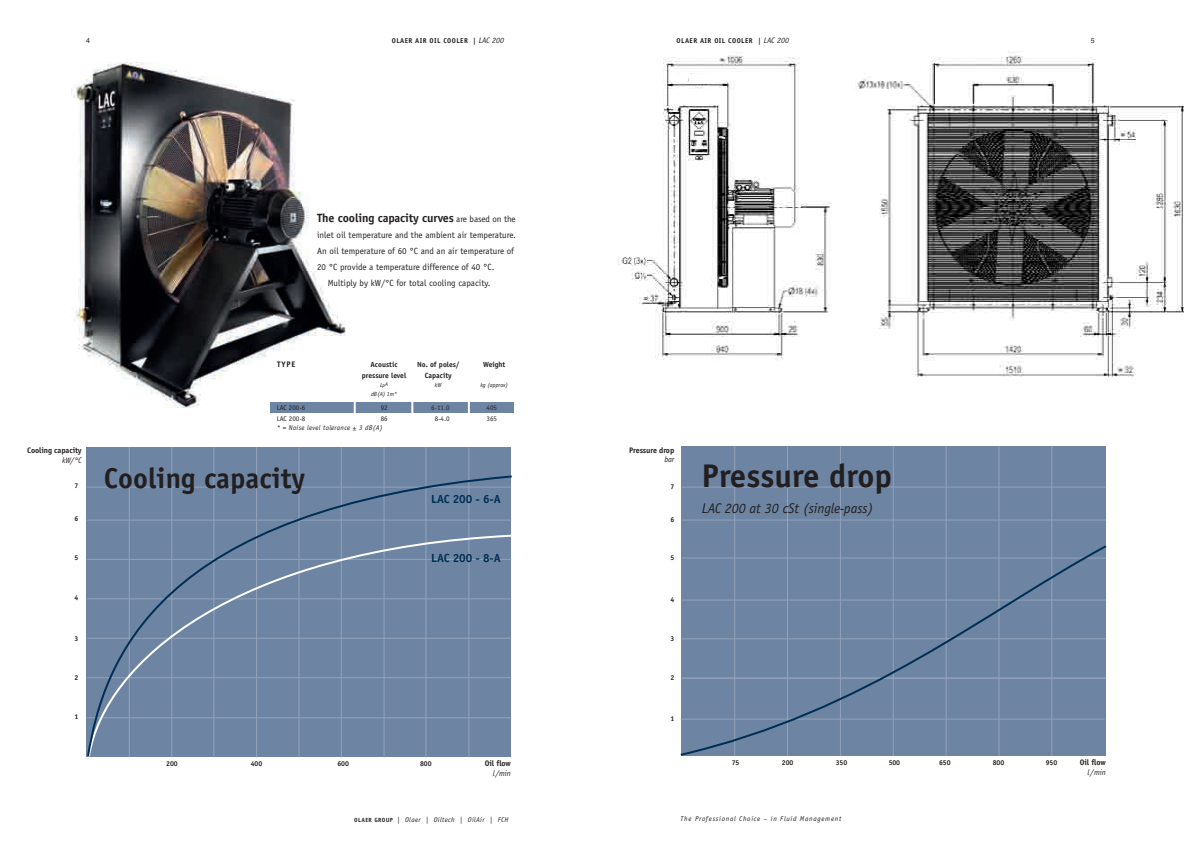
<style>
.page{position:relative;width:1191px;height:842px;background:#fff}
.page>*{position:absolute;margin:0;border:0;box-sizing:border-box;transform-origin:0 0}
.t1{font:700 32.9px "Officina Sans";color:#231f20}
.t2{font:700 28.8px "Officina Sans";color:#231f20}
.t3{font:italic 14.1px "Officina Sans";letter-spacing:-.01em;color:#231f20}
.t4{font:700 12px "Officina Sans";letter-spacing:-.01em;color:#231f20}
.t5{font:700 11.8px "Officina Sans";letter-spacing:-.01em;color:#002e54}
.t6{font:9px "Officina Sans";color:#231f20}
.t7{font:700 8px "Officina Sans";letter-spacing:-.01em;color:#231f20}
.t8{font:italic 8px "Officina Sans";letter-spacing:-.01em;color:#231f20}
.t9{font:700 7.5px "Officina Sans";color:#231f20}
.t10{font:700 7px "Officina Sans";letter-spacing:.055em;color:#231f20}
.t11{font:italic 7px "Officina Sans";letter-spacing:.05em;color:#231f20}
.t12{font:italic 7px "Officina Sans";letter-spacing:.1em;color:#231f20}
.t13{font:7px "Officina Sans";color:#231f20}
.t14{font:7px "Helvetica";color:#231f20}
.t15{font:italic 6px "Officina Sans";color:#231f20}
.t16{font:italic 5.4px "Officina Sans";color:#231f20}
.s1{font-weight:400;font-style:italic;font-size:8px}
.s2{font-weight:400;font-size:9px}
.s3{font-size:6px}
.s4{font-weight:700;font-style:normal;font-size:6px}
</style>
<div class="page">
<div style="left:87px;top:447px;width:424px;height:310px;background:#6d85a3"></div>
<hr style="left:171px;top:447px;width:1px;height:310px;background:#93a2bb">
<hr style="left:129px;top:447px;width:1px;height:310px;background:#93a2bb">
<hr style="left:256px;top:447px;width:1px;height:310px;background:#93a2bb">
<hr style="left:383px;top:447px;width:1px;height:310px;background:#93a2bb">
<hr style="left:298px;top:447px;width:1px;height:310px;background:#93a2bb">
<hr style="left:213px;top:447px;width:1px;height:310px;background:#93a2bb">
<hr style="left:341px;top:447px;width:1px;height:310px;background:#93a2bb">
<hr style="left:468px;top:447px;width:1px;height:310px;background:#93a2bb">
<hr style="left:425px;top:447px;width:1px;height:310px;background:#93a2bb">
<svg style="left:86px;top:474px;width:426px;height:284px"></svg>
<div style="left:92px;top:757px;width:33px;height:9px;background:#fff"></div>
<img style="left:618px;top:52px;width:566px;height:325px">
<div style="left:681px;top:446px;width:424px;height:310px;background:#6d85a3"></div>
<hr style="left:734px;top:446px;width:1px;height:310px;background:#93a2bb">
<hr style="left:787px;top:446px;width:1px;height:310px;background:#93a2bb">
<hr style="left:840px;top:446px;width:1px;height:310px;background:#93a2bb">
<hr style="left:892px;top:446px;width:1px;height:310px;background:#93a2bb">
<hr style="left:945px;top:446px;width:1px;height:310px;background:#93a2bb">
<hr style="left:998px;top:446px;width:1px;height:310px;background:#93a2bb">
<hr style="left:1051px;top:446px;width:1px;height:310px;background:#93a2bb">
<hr style="left:682px;top:487px;width:424px;height:1px;background:#93a2bb">
<hr style="left:682px;top:520px;width:424px;height:1px;background:#93a2bb">
<svg style="left:680px;top:543px;width:427px;height:213px"></svg>
<div style="left:603px;top:345px;width:46px;height:47px;background:#fff"></div>
<img style="left:71px;top:62px;width:275px;height:345px">
<div style="left:270px;top:402px;width:244px;height:16px;background:#6d85a3"></div>
<div style="left:268px;top:413px;width:246px;height:10px;background:#fff"></div>
<hr style="left:411px;top:362px;width:2px;height:60px;background:#fff">
<hr style="left:468px;top:361px;width:2px;height:60px;background:#fff">
<hr style="left:354px;top:361px;width:2px;height:60px;background:#fff">
<hr style="left:934px;top:64px;width:1px;height:40px;background:#231f20">
<hr style="left:1092px;top:64px;width:1px;height:39px;background:#231f20">
<svg style="left:972px;top:85px;width:1px;height:19px"></svg>
<svg style="left:1052px;top:85px;width:1px;height:19px"></svg>
<svg style="left:801px;top:206px;width:28px;height:1px"></svg>
<div style="left:689px;top:74px;width:24px;height:10px;background:#fff"></div>
<p class="t14" style="left:86px;top:37px;width:5px">4</p>
<p class="t10" style="left:392px;top:38px;width:114px">OLAER AIR OIL COOLER | <span class="s1">LAC 200</span></p>
<h3 class="t4" style="left:317px;top:213px;width:200px">The cooling capacity curves <span class="s2">are based on the</span></h3>
<p class="t6" style="left:317px;top:231px;width:200px">inlet oil temperature and the ambient air temperature.</p>
<p class="t6" style="left:317px;top:247px;width:198px">An oil temperature of 60 °C and an air temperature of</p>
<p class="t6" style="left:317px;top:263px;width:179px">20 °C provide a temperature difference of 40 °C.</p>
<p class="t6" style="left:328px;top:279px;width:164px">Multiply by kW/°C for total cooling capacity.</p>
<p class="t7" style="left:27px;top:448px;width:56px">Cooling capacity</p>
<p class="t8" style="left:62px;top:457px;width:21px">kW/°C</p>
<p class="t10" style="left:74px;top:483px;width:5px">7</p>
<p class="t10" style="left:74px;top:516px;width:5px">6</p>
<p class="t10" style="left:74px;top:555px;width:5px">5</p>
<p class="t10" style="left:74px;top:595px;width:5px">4</p>
<p class="t10" style="left:74px;top:636px;width:5px">3</p>
<p class="t10" style="left:74px;top:675px;width:5px">2</p>
<p class="t10" style="left:74px;top:714px;width:5px">1</p>
<p class="t7" style="left:277px;top:361px;width:20px">TYPE</p>
<p class="t9" style="left:370px;top:362px;width:28px">Acoustic</p>
<p class="t9" style="left:417px;top:362px;width:44px">No. of poles/</p>
<p class="t9" style="left:483px;top:362px;width:24px">Weight</p>
<p class="t9" style="left:362px;top:373px;width:46px">pressure level</p>
<p class="t9" style="left:425px;top:373px;width:28px">Capacity</p>
<p class="t16" style="left:380px;top:383px;width:10px"><span class="s3">L</span>pA</p>
<p class="t15" style="left:435px;top:383px;width:8px">kW</p>
<p class="t15" style="left:480px;top:383px;width:29px">kg (approx)</p>
<p class="t15" style="left:371px;top:392px;width:28px">dB(A) 1m*</p>
<p class="t13" style="left:277px;top:404px;width:30px">LAC 200-6</p>
<p class="t13" style="left:381px;top:404px;width:8px">92</p>
<p class="t13" style="left:431px;top:404px;width:20px">6-11.0</p>
<p class="t13" style="left:486px;top:404px;width:12px">405</p>
<p class="t13" style="left:277px;top:415px;width:30px">LAC 200-8</p>
<p class="t13" style="left:381px;top:415px;width:8px">86</p>
<p class="t13" style="left:435px;top:415px;width:17px">8-4.0</p>
<p class="t13" style="left:486px;top:415px;width:12px">365</p>
<p class="t11" style="left:277px;top:424px;width:108px">* = Noise level tolerance ± 3 dB(A)</p>
<h2 class="t2" style="left:104px;top:467px;width:203px">Cooling capacity</h2>
<h3 class="t5" style="left:431px;top:494px;width:71px">LAC 200 - 6-A</h3>
<h3 class="t5" style="left:431px;top:553px;width:71px">LAC 200 - 8-A</h3>
<p class="t10" style="left:166px;top:761px;width:13px">200</p>
<p class="t10" style="left:251px;top:761px;width:13px">400</p>
<p class="t10" style="left:337px;top:761px;width:13px">600</p>
<p class="t10" style="left:420px;top:761px;width:13px">800</p>
<p class="t7" style="left:485px;top:760px;width:28px">Oil flow</p>
<p class="t8" style="left:493px;top:770px;width:20px">l/min</p>
<p class="t11" style="left:354px;top:817px;width:156px"><span class="s4">OLAER GROUP</span> | Olaer | Oiltech | OilAir | FCH</p>
<p class="t10" style="left:676px;top:38px;width:114px">OLAER AIR OIL COOLER | <span class="s1">LAC 200</span></p>
<p class="t14" style="left:1091px;top:37px;width:5px">5</p>
<p class="t7" style="left:629px;top:447px;width:47px">Pressure drop</p>
<p class="t8" style="left:664px;top:456px;width:11px">bar</p>
<p class="t10" style="left:670px;top:484px;width:5px">7</p>
<p class="t10" style="left:670px;top:517px;width:5px">6</p>
<p class="t10" style="left:670px;top:555px;width:5px">5</p>
<p class="t10" style="left:670px;top:597px;width:5px">4</p>
<p class="t10" style="left:670px;top:635px;width:5px">3</p>
<p class="t10" style="left:670px;top:675px;width:5px">2</p>
<p class="t10" style="left:670px;top:716px;width:5px">1</p>
<h1 class="t1" style="left:702px;top:464px;width:192px">Pressure drop</h1>
<h3 class="t3" style="left:702px;top:503px;width:173px">LAC 200 at 30 cSt (single-pass)</h3>
<p class="t10" style="left:732px;top:760px;width:9px">75</p>
<p class="t10" style="left:782px;top:760px;width:13px">200</p>
<p class="t10" style="left:835px;top:760px;width:13px">350</p>
<p class="t10" style="left:888px;top:760px;width:13px">500</p>
<p class="t10" style="left:939px;top:760px;width:13px">650</p>
<p class="t10" style="left:992px;top:760px;width:13px">800</p>
<p class="t10" style="left:1045px;top:760px;width:13px">950</p>
<p class="t12" style="left:680px;top:816px;width:162px">The Professional Choice – in Fluid Management</p>
<p class="t7" style="left:1079px;top:759px;width:28px">Oil flow</p>
<p class="t8" style="left:1087px;top:769px;width:20px">l/min</p>
</div>
